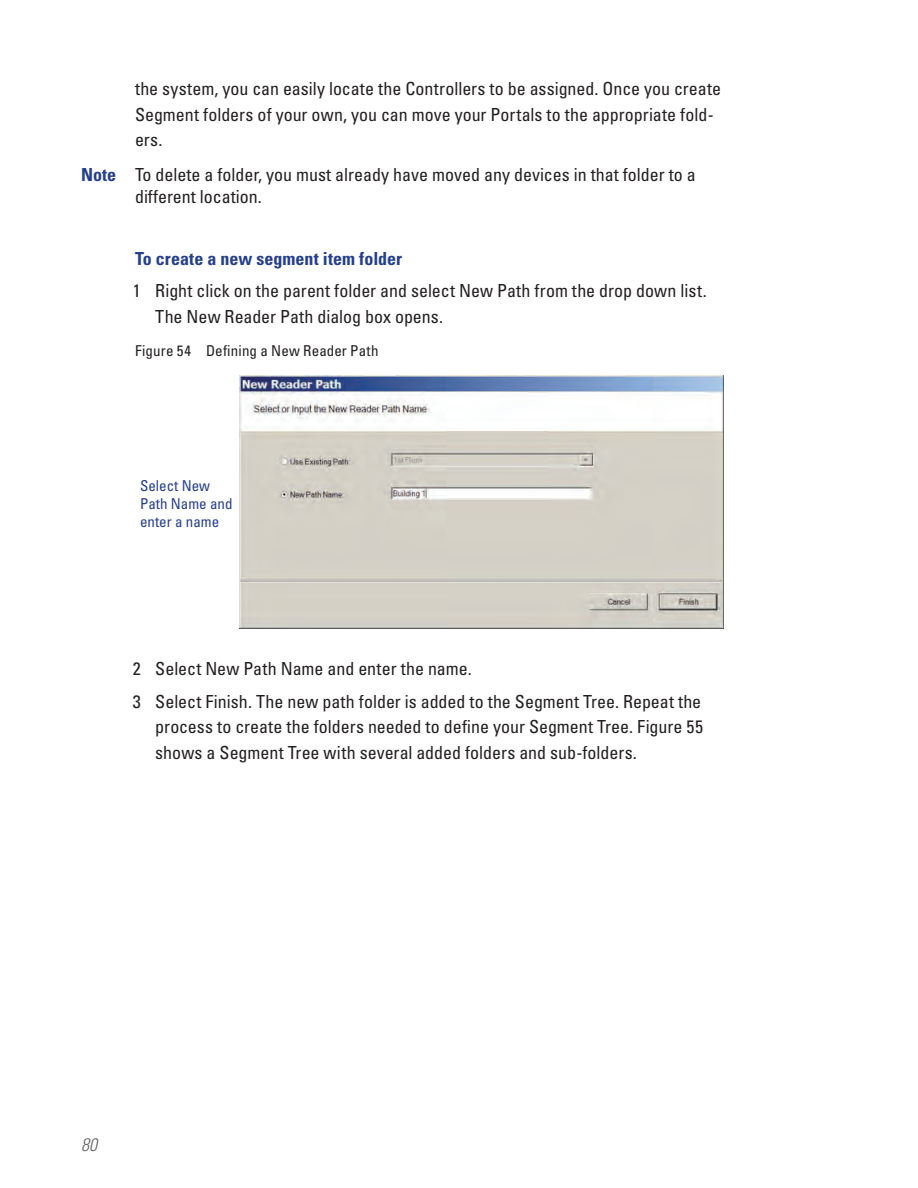
<style>
.page{position:relative;width:918px;height:1188px;background:#fff}
.page>*{position:absolute;margin:0;border:0;box-sizing:border-box;transform-origin:0 0}
.paragraph{font:condensed 18px/25.5px "Univers";color:#231f20}
.New_Note{font:condensed 18px/21.6px "Univers";color:#231f20}
.subhead3{font:700 condensed 18px "Univers";color:#253f8e}
.t1{font:italic 300 condensed 18px "Univers";color:#636366}
.t2{font:condensed 15px "Univers";letter-spacing:.01em;color:#231f20}
.t3{font:condensed 15px/18px "Univers";color:#253f8e}
.s1{font-weight:700;color:#253f8e}
</style>
<div class="page">
<img style="left:240px;top:376px;width:483px;height:252px">
<p class="paragraph" style="left:135px;top:76px;width:588px">the system, you can easily locate the Controllers to be assigned. Once you create<br>Segment folders of your own, you can move your Portals to the appropriate fold&shy;ers.</p>
<p class="New_Note" style="left:135px;top:164px;width:562px;text-indent:-54px"><span class="s1">Note</span> To delete a folder, you must already have moved any devices in that folder to a different location.</p>
<p class="subhead3" style="left:135px;top:248px;width:269px">To create a new segment item folder</p>
<p class="paragraph" style="left:155px;top:278px;width:553px;text-indent:-22px">1 Right click on the parent folder and select New Path from the drop down list.<br>The New Reader Path dialog box opens.</p>
<p class="t2" style="left:135px;top:341px;width:245px">Figure 54 Defining a New Reader Path</p>
<p class="t3" style="left:140px;top:476px;width:94px">Select New<br>Path Name and enter a name</p>
<p class="paragraph" style="left:133px;top:656px;width:341px">2 Select New Path Name and enter the name.</p>
<p class="paragraph" style="left:155px;top:688px;width:549px;text-align:justify;text-indent:-22px">3 Select Finish. The new path folder is added to the Segment Tree. Repeat the process to create the folders needed to define your Segment Tree. Figure 55 shows a Segment Tree with several added folders and sub-folders.</p>
<p class="t1" style="left:81px;top:1134px;width:18px">80</p>
</div>
